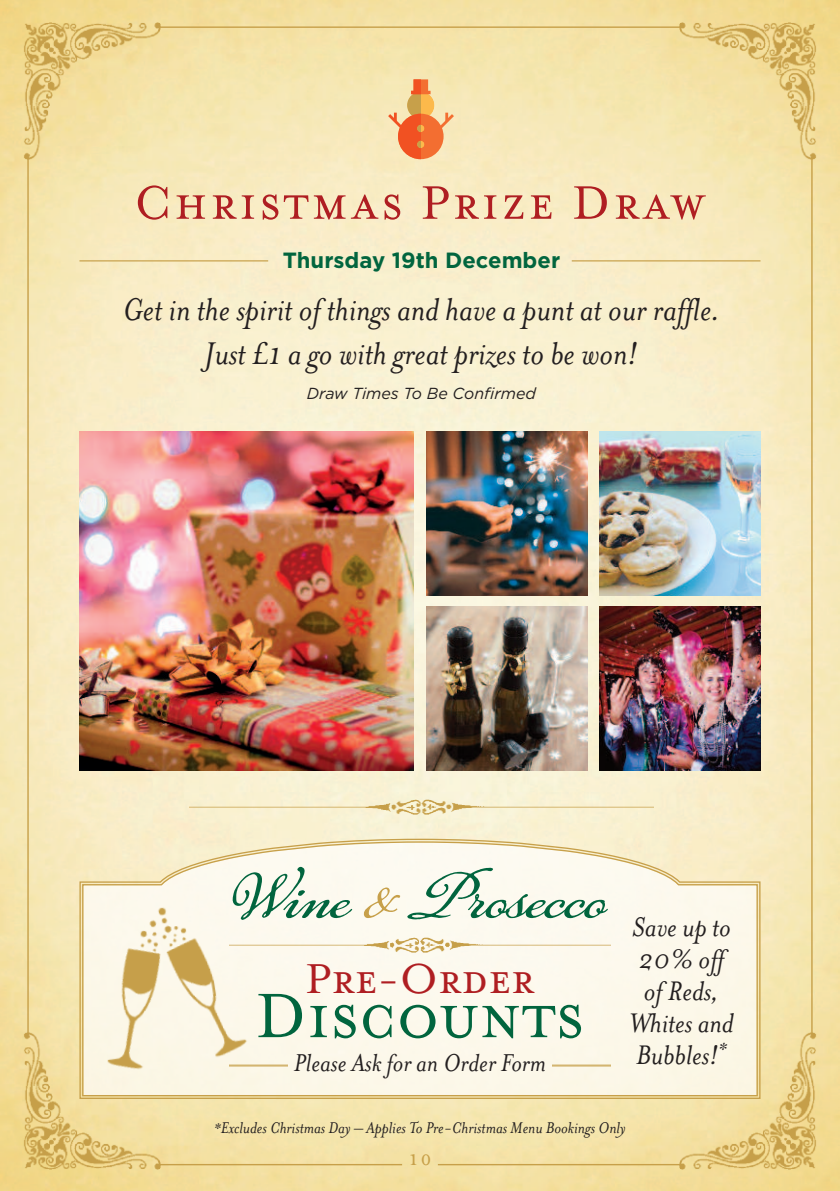
<style>
.page{position:relative;width:840px;height:1191px;background:#fff}
.page>*{position:absolute;margin:0;border:0;box-sizing:border-box;transform-origin:0 0}
.t1{font:72px "Mrs Eaves Small Caps";color:#01653e}
.t2{font:68px "Daisy Lau";color:#01653e}
.t3{font:54px "Mrs Eaves Small Caps";letter-spacing:.05em;color:#af1e22}
.t4{font:48px "Mrs Eaves Small Caps";color:#af1e22}
.t5{font:italic 36px/43.2px "Mrs Eaves";color:#231f20;text-align:center}
.t6{font:italic 30.8px/32px "Mrs Eaves";color:#231f20;text-align:center}
.t7{font:italic 28px "Mrs Eaves";color:#231f20}
.t8{font:24px "Mrs Eaves Small Caps";color:#c7a04a}
.t9{font:700 22px "Gotham";color:#01653e}
.t10{font:italic 17.8px "Mrs Eaves";color:#231f20}
.t11{font:italic 16px "Gotham";color:#231f20}
.s1{color:#c7a04a}
.s2{font-size:16px}
</style>
<div class="page">
<img style="left:0;top:0;width:839px;height:1191px">
<hr style="left:571px;top:260px;width:189px;height:1px;background:#c7a04a">
<hr style="left:79px;top:260px;width:189px;height:1px;background:#c7a04a">
<div style="left:407px;top:92px;width:27px;height:27px;background:#fcb94b;border-radius:50%"></div>
<div style="left:407px;top:92px;width:14px;height:27px;background:#c7a04a"></div>
<div style="left:398px;top:114px;width:45px;height:45px;background:#f36e31;border-radius:50%"></div>
<div style="left:398px;top:114px;width:22px;height:45px;background:#f15122"></div>
<svg style="left:417px;top:125px;width:7px;height:7px"></svg>
<svg style="left:417px;top:125px;width:3px;height:7px"></svg>
<svg style="left:417px;top:141px;width:7px;height:7px"></svg>
<svg style="left:417px;top:141px;width:3px;height:7px"></svg>
<svg style="left:388px;top:111px;width:17px;height:20px"></svg>
<svg style="left:436px;top:111px;width:17px;height:20px"></svg>
<svg style="left:420px;top:79px;width:10px;height:15px"></svg>
<svg style="left:411px;top:79px;width:9px;height:15px"></svg>
<img style="left:23px;top:23px;width:138px;height:138px">
<img style="left:23px;top:1031px;width:138px;height:138px">
<hr style="left:27px;top:156px;width:2px;height:879px;background:#c7a04a">
<img style="left:678px;top:1031px;width:138px;height:138px">
<img style="left:678px;top:23px;width:138px;height:138px">
<hr style="left:810px;top:157px;width:2px;height:878px;background:#c7a04a">
<hr style="left:156px;top:1164px;width:246px;height:1px;background:#c7a04a">
<hr style="left:156px;top:26px;width:527px;height:2px;background:#c7a04a">
<hr style="left:437px;top:1164px;width:246px;height:1px;background:#c7a04a">
<img style="left:79px;top:432px;width:334px;height:338px">
<img style="left:426px;top:432px;width:161px;height:163px">
<img style="left:599px;top:432px;width:161px;height:163px">
<img style="left:426px;top:606px;width:161px;height:164px">
<img style="left:599px;top:606px;width:161px;height:164px">
<img style="left:189px;top:796px;width:464px;height:21px">
<svg style="left:79px;top:838px;width:681px;height:261px;background:#e4cd92"></svg>
<svg style="left:81px;top:840px;width:677px;height:257px"></svg>
<img style="left:254px;top:934px;width:356px;height:21px">
<img style="left:99px;top:900px;width:155px;height:179px">
<img style="left:552px;top:1055px;width:58px;height:21px">
<img style="left:229px;top:1055px;width:58px;height:21px">
<h3 class="t3" style="left:134px;top:168px;width:573px">Christmas Prize Draw</h3>
<p class="t9" style="left:282px;top:253px;width:279px">thursday 19th December</p>
<p class="t5" style="left:122px;top:286px;width:599px">Get in the spirit of things and have a punt at our raffle.<br>Just £1 a go with great prizes to be won!</p>
<p class="t11" style="left:306px;top:388px;width:231px">Draw Times To Be Confirmed</p>
<h2 class="t2" style="left:232px;top:855px;width:376px">Wine <span class="s1">&amp;</span> Prosecco</h2>
<h3 class="t4" style="left:305px;top:948px;width:230px">Pre-Order</h3>
<h1 class="t1" style="left:255px;top:970px;width:330px">Discounts</h1>
<p class="t7" style="left:294px;top:1044px;width:253px">Please Askfor an Order Form</p>
<p class="t6" style="left:629px;top:909px;width:106px">Save up to<br>20% off of Reds,<br>Whites and<br>Bubbles!<sup>*</sup></p>
<p class="t10" style="left:214px;top:1116px;width:413px"><span class="s2">*</span>Excludes Christmas Day – Applies To Pre-Christmas Menu Bookings Only</p>
<p class="t8" style="left:408px;top:1142px;width:25px">10</p>
</div>
